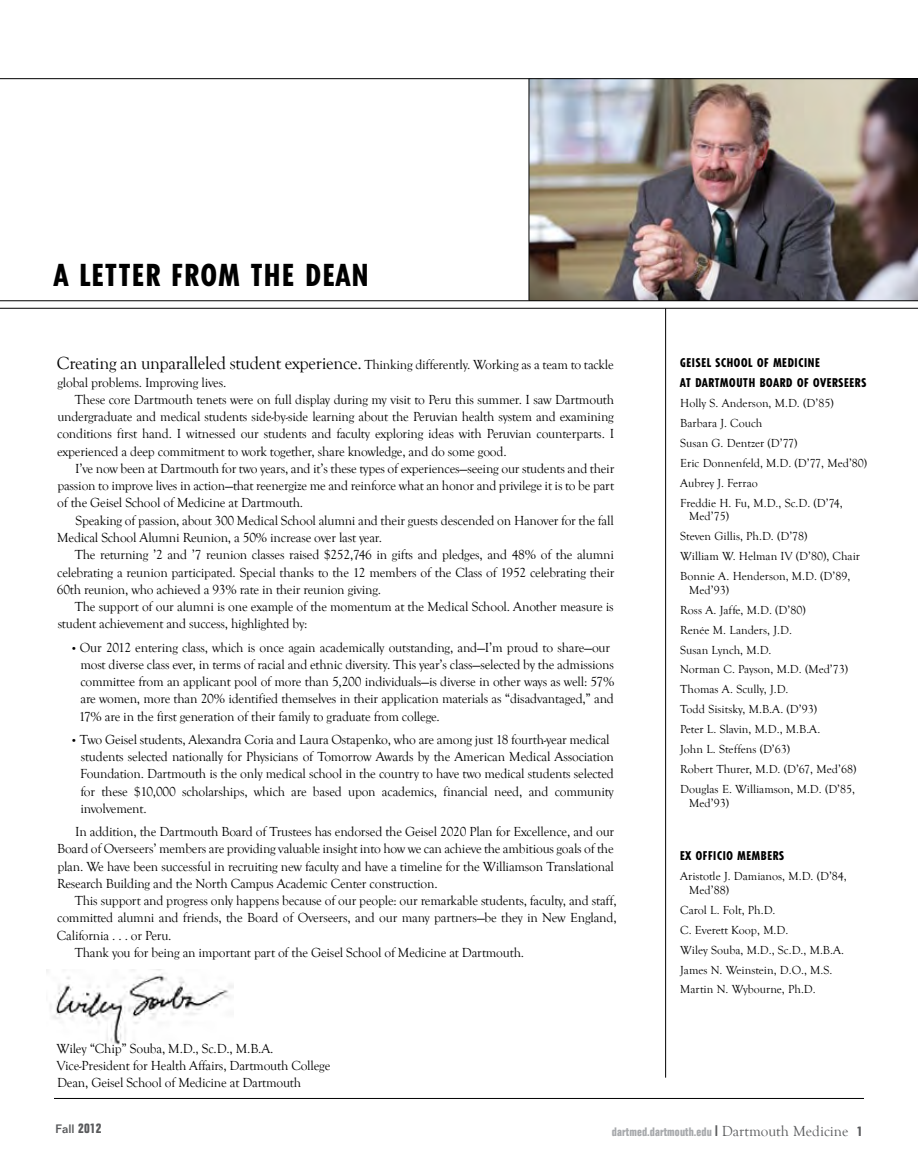
<style>
.page{position:relative;width:918px;height:1175px;background:#fff}
.page>*{position:absolute;margin:0;border:0;box-sizing:border-box;transform-origin:0 0}
.t1{font:800 condensed 30px "Tempo Std";letter-spacing:.06em;color:#000}
.t2{font:13.5px/17.2px "Goudy Old Style T";letter-spacing:-.015em;color:#000}
.t3{font:700 condensed 13.5px "Folio";color:#58595b}
.t4{font:12px/19.8px "Goudy Old Style T";color:#000}
.t5{font:800 condensed 12px/19.8px "Tempo Std";letter-spacing:.06em;color:#000}
.t6{font:700 condensed 12px "Folio";letter-spacing:.01em;color:#a7a9ac}
.t7{font:500 12px "Folio";color:#58595b}
.s1{font-size:18px}
.s2{font-size:10.5px}
.s3{font-size:15px;color:#58595b}
.s4{font-family:"Goudy Old Style T";font-weight:400;font-stretch:normal;font-size:15px;color:#58595b}
.s5{font-size:13.5px;color:#58595b}
</style>
<div class="page">
<hr style="left:54px;top:1098px;width:810px;height:1px;background:#000">
<img style="left:46px;top:969px;width:187px;height:75px">
<img style="left:530px;top:79px;width:388px;height:221px">
<hr style="left:0;top:78px;width:918px;height:1px;background:#000">
<hr style="left:665px;top:308px;width:1px;height:769px;background:#000">
<hr style="left:0;top:300px;width:918px;height:1px;background:#000">
<hr style="left:0;top:308px;width:918px;height:1px;background:#000">
<hr style="left:529px;top:79px;width:1px;height:222px;background:#000">
<h1 class="t1" style="left:54px;top:256px;width:316px">A LETTER FROM THE DEAN</h1>
<p class="t2" style="left:57px;top:356px;width:558px"><span class="s1">Creating an unparalleled student experience.</span> Thinking differently. Working as a team to tackle global problems. Improving lives.</p>
<p class="t2" style="left:57px;top:391px;width:559px;text-align:justify;text-indent:18px">These core Dartmouth tenets were on full display during my visit to Peru this summer. I saw Dartmouth undergraduate and medical students side-by-side learning about the Peruvian health system and examining conditions first hand. I witnessed our students and faculty exploring ideas with Peruvian counterparts. I experienced a deep commitment to work together, share knowledge, and do some good.</p>
<p class="t2" style="left:57px;top:460px;width:559px;text-align:justify;text-indent:18px">I’ve now been at Dartmouth for two years, and it’s these types of experiences—seeing our students and their passion to improve lives in action—that reenergize me and reinforce what an honor and privilege it is to be part of the Geisel School of Medicine at Dartmouth.</p>
<p class="t2" style="left:57px;top:512px;width:558px;text-indent:18px">Speaking of passion, about 300 Medical School alumni and their guests descended on Hanover for the fall<br>Medical School Alumni Reunion, a 50% increase over last year.</p>
<p class="t2" style="left:57px;top:546px;width:559px;text-align:justify;text-indent:18px">The returning ’2 and ’7 reunion classes raised $252,746 in gifts and pledges, and 48% of the alumni celebrating a reunion participated. Special thanks to the 12 members of the Class of 1952 celebrating their 60th reunion, who achieved a 93% rate in their reunion giving.</p>
<p class="t2" style="left:58px;top:598px;width:558px;text-indent:17px">The support of our alumni is one example of the momentum at the Medical School. Another measure is student achievement and success, highlighted by:</p>
<p class="t2" style="left:79px;top:638px;width:537px;text-indent:-8px"><span class="s2">•</span> Our 2012 entering class, which is once again academically outstanding, and—I’m proud to share—our most diverse class ever, in terms of racial and ethnic diversity. This year’s class—selected by the admissions committee from an applicant pool of more than 5,200 individuals—is diverse in other ways as well: 57% are women, more than 20% identified themselves in their application materials as “disadvantaged,” and 17% are in the first generation of their family to graduate from college.</p>
<p class="t2" style="left:80px;top:731px;width:535px;text-indent:-10px"><span class="s2">•</span> Two Geisel students, Alexandra Coria and Laura Ostapenko, who are among just 18 fourth-year medical students selected nationally for Physicians of Tomorrow Awards by the American Medical Association Foundation. Dartmouth is the only medical school in the country to have two medical students selected for these $10,000 scholarships, which are based upon academics, financial need, and community involvement.</p>
<p class="t2" style="left:57px;top:823px;width:559px;text-align:justify;text-indent:18px">In addition, the Dartmouth Board of Trustees has endorsed the Geisel 2020 Plan for Excellence, and our Board of Overseers’ members are providing valuable insight into how we can achieve the ambitious goals of the plan. We have been successful in recruiting new faculty and have a timeline for the Williamson Translational Research Building and the North Campus Academic Center construction.</p>
<p class="t2" style="left:75px;top:892px;width:543px">This support and progress only happens because of our people: our remarkable students, faculty, and staff,</p>
<p class="t2" style="left:57px;top:909px;width:561px">committed alumni and friends, the Board of Overseers, and our many partners—be they in New England,</p>
<p class="t2" style="left:57px;top:927px;width:116px">California . . . or Peru.</p>
<p class="t2" style="left:75px;top:944px;width:451px">Thank you for being an important part of the Geisel School of Medicine at Dartmouth.</p>
<p class="t2" style="left:56px;top:1040px;width:275px">Wiley “Chip” Souba, M.D., Sc.D., M.B.A.<br>Vice-President for Health Affairs, Dartmouth College<br>Dean, Geisel School of Medicine at Dartmouth</p>
<p class="t5" style="left:680px;top:353px;width:188px">GEISEL SCHOOL OF MEDICINE<br>AT DARTMOUTH BOARD OF OVERSEERS</p>
<p class="t4" style="left:680px;top:393px;width:189px">Holly S. Anderson, M.D. (D’85)<br>Barbara J. Couch<br>Susan G. Dentzer (D’77)<br>Eric Donnenfeld, M.D. (D’77, Med’80)<br>Aubrey J. Ferrao<br>Freddie H. Fu, M.D., Sc.D. (D’74,</p>
<p class="t4" style="left:680px;top:507px;width:181px;text-indent:9px">Med’75)<br>Steven Gillis, Ph.D. (D’78)<br>William W. Helman IV (D’80), Chair<br>Bonnie A. Henderson, M.D. (D’89,</p>
<p class="t4" style="left:680px;top:580px;width:178px;text-indent:9px">Med’93)<br>Ross A. Jaffe, M.D. (D’80)<br>Renée M. Landers, J.D.<br>Susan Lynch, M.D.<br>Norman C. Payson, M.D. (Med’73)<br>Thomas A. Scully, J.D.<br>Todd Sisitsky, M.B.A. (D’93)<br>Peter L. Slavin, M.D., M.B.A.<br>John L. Steffens (D’63)<br>Robert Thurer, M.D. (D’67, Med’68)<br>Douglas E. Williamson, M.D. (D’85,</p>
<p class="t4" style="left:689px;top:793px;width:41px">Med’93)</p>
<p class="t5" style="left:680px;top:846px;width:105px">EX OFFICIO MEMBERS</p>
<p class="t4" style="left:689px;top:869px;width:159px;line-height:13.8px;text-indent:-9px">Aristotle J. Damianos, M.D. (D’84,<br>Med’88)</p>
<p class="t4" style="left:680px;top:900px;width:165px">Carol L. Folt, Ph.D.<br>C. Everett Koop, M.D.<br>Wiley Souba, M.D., Sc.D., M.B.A.<br>James N. Weinstein, D.O., M.S.<br>Martin N. Wybourne, Ph.D.</p>
<p class="t3" style="left:78px;top:1120px;width:25px">2012</p>
<p class="t7" style="left:56px;top:1121px;width:21px">Fall</p>
<p class="t6" style="left:612px;top:1125px;width:252px">dartmed.dartmouth.edu <span class="s3">|</span> <span class="s4">Dartmouth Medicine</span> <span class="s5">1</span></p>
</div>
